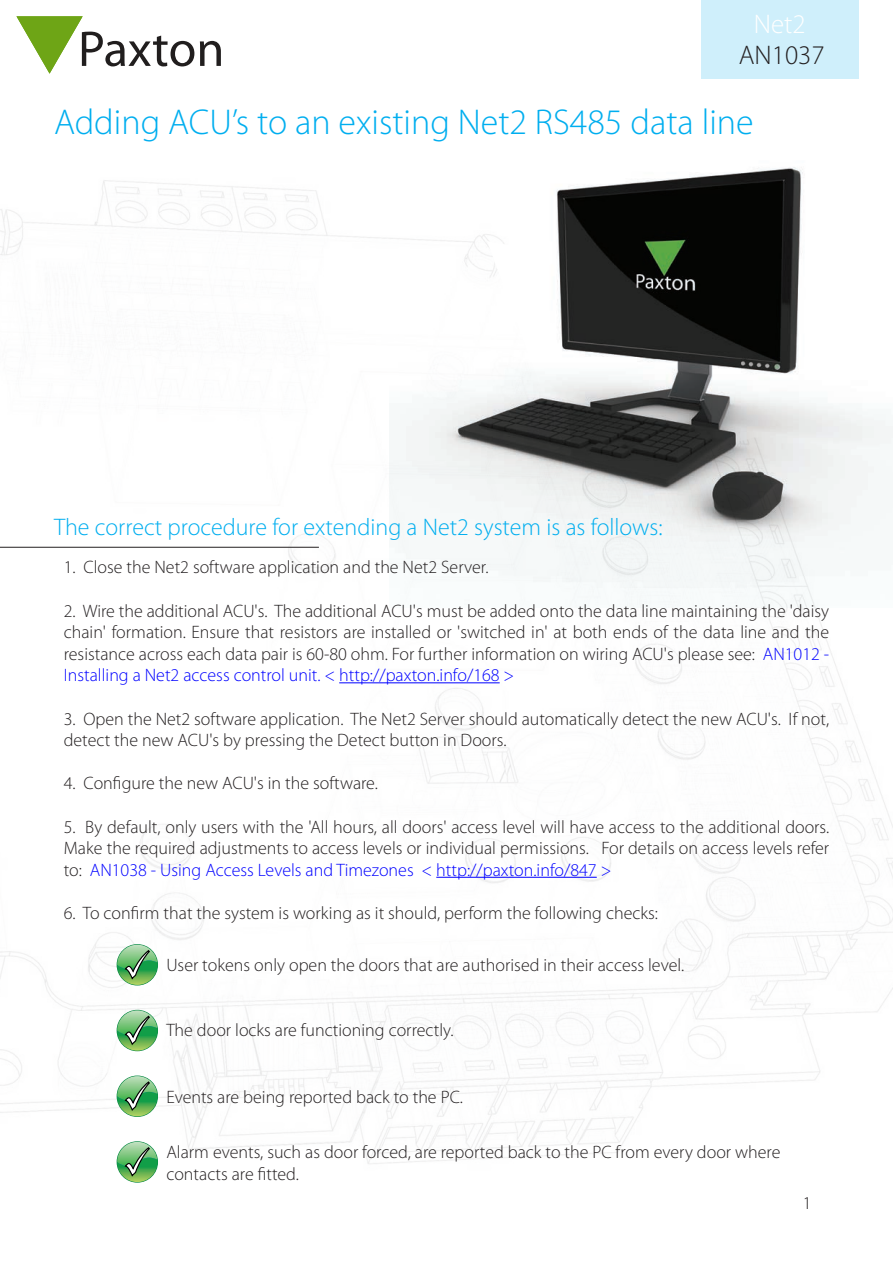
<style>
.page{position:relative;width:893px;height:1263px;background:#fff}
.page>*{position:absolute;margin:0;border:0;box-sizing:border-box;transform-origin:0 0}
.AN_Title{font:300 36px "Myriad Pro";color:#00aeef}
.AN_Title-2{font:300 27px "Myriad Pro";color:#231f20}
.AN_Title-3{font:300 27px "Myriad Pro";color:#fff}
.Section_title{font:300 24px "Myriad Pro";color:#00aeef}
.Text_-_with_AN_Links{font:300 18px/21.6px "Myriad Pro";color:#231f20;text-align:justify}
.Text{font:300 18px/21.6px "Myriad Pro";color:#231f20}
.s1{color:#00f}
</style>
<div class="page">
<img style="left:0;top:180px;width:893px;height:1003px">
<svg style="left:16px;top:16px;width:178px;height:58px"></svg>
<svg style="left:200px;top:41px;width:21px;height:25px"></svg>
<img style="left:389px;top:167px;width:504px;height:440px">
<hr style="left:0;top:547px;width:319px;height:1px;background:#231f20">
<hr style="left:339px;top:682px;width:161px;height:1px;background:#00f">
<hr style="left:436px;top:877px;width:161px;height:1px;background:#00f">
<div style="left:117px;top:944px;width:41px;height:41px;border:1px solid #0b8c44;border-radius:50%"></div>
<svg style="left:117px;top:945px;width:40px;height:40px"></svg>
<div style="left:117px;top:1141px;width:41px;height:42px;border:1px solid #0b8c44;border-radius:50%"></div>
<svg style="left:117px;top:1142px;width:40px;height:40px"></svg>
<div style="left:117px;top:1075px;width:41px;height:42px;border:1px solid #0b8c44;border-radius:50%"></div>
<svg style="left:117px;top:1076px;width:40px;height:40px"></svg>
<div style="left:117px;top:1010px;width:41px;height:41px;border:1px solid #0b8c44;border-radius:50%"></div>
<svg style="left:117px;top:1010px;width:40px;height:41px"></svg>
<div style="left:702px;top:0;width:157px;height:79px;background:#cfeffb"></div>
<p class="AN_Title-3" style="left:754px;top:8px;width:53px">Net2</p>
<p class="AN_Title-2" style="left:739px;top:39px;width:87px">AN1037</p>
<p class="AN_Title" style="left:54px;top:100px;width:701px">Adding ACU’s to an existing Net2 RS485 data line</p>
<p class="Section_title" style="left:54px;top:512px;width:610px">The correct procedure for extending a Net2 system is as follows:</p>
<p class="Text_-_with_AN_Links" style="left:64px;top:556px;width:426px">1. Close the Net2 software application and the Net2 Server.</p>
<p class="Text_-_with_AN_Links" style="left:64px;top:599px;width:767px">2. Wire the additional ACU's. The additional ACU's must be added onto the data line maintaining the 'daisy chain' formation. Ensure that resistors are installed or 'switched in' at both ends of the data line and the resistance across each data pair is 60-80 ohm. For further information on wiring ACU's please see: <span class="s1">AN1012 - Installing a Net2 access control unit. &lt; http://paxton.info/168 &gt;</span></p>
<p class="Text_-_with_AN_Links" style="left:64px;top:707px;width:767px">3. Open the Net2 software application. The Net2 Server should automatically detect the new ACU's. If not, detect the new ACU's by pressing the Detect button in Doors.</p>
<p class="Text_-_with_AN_Links" style="left:64px;top:772px;width:316px">4. Configure the new ACU's in the software.</p>
<p class="Text_-_with_AN_Links" style="left:64px;top:815px;width:767px">5. By default, only users with the 'All hours, all doors' access level will have access to the additional doors.<br>Make the required adjustments to access levels or individual permissions. For details on access levels refer to: <span class="s1">AN1038 - Using Access Levels and Timezones &lt; http://paxton.info/847 &gt;</span></p>
<p class="Text_-_with_AN_Links" style="left:64px;top:902px;width:596px">6. To confirm that the system is working as it should, perform the following checks:</p>
<p class="Text" style="left:166px;top:954px;width:519px">User tokens only open the doors that are authorised in their access level.</p>
<p class="Text" style="left:166px;top:1019px;width:289px">The door locks are functioning correctly.</p>
<p class="Text" style="left:166px;top:1086px;width:298px">Events are being reported back to the PC.</p>
<p class="Text" style="left:166px;top:1141px;width:615px">Alarm events, such as door forced, are reported back to the PC from every door where contacts are fitted.</p>
<p class="Text_-_with_AN_Links" style="left:803px;top:1192px;width:10px">1</p>
</div>
